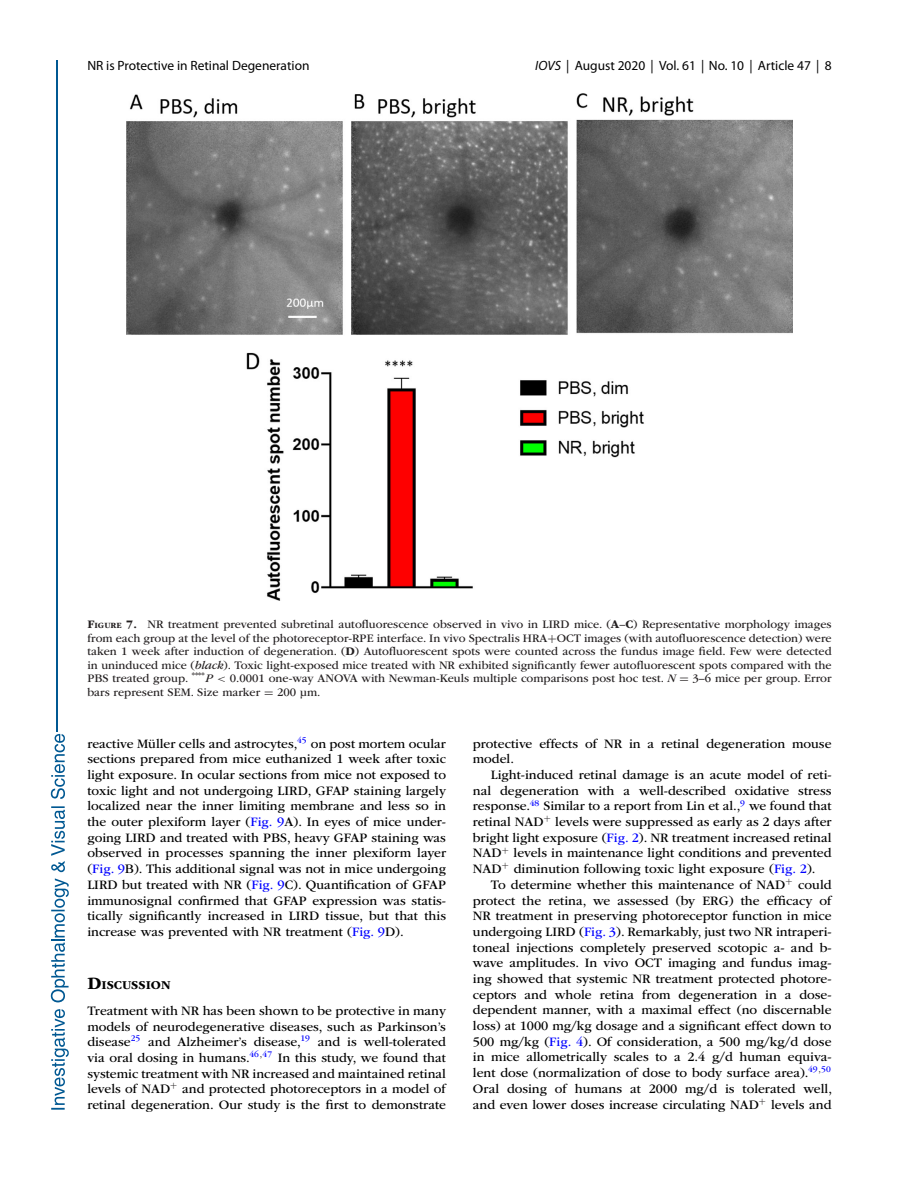
<style>
.page{position:relative;width:918px;height:1188px;background:#fff}
.page>*{position:absolute;margin:0;border:0;box-sizing:border-box;transform-origin:0 0}
.t1{font:13.5px/15.8px "ITC Garamond Std";color:#000;text-align:justify}
.t2{font:13.5px "Myriad Pro";color:#000}
.t3{font:700 12.6px "ITC Garamond Std";color:#000}
.t4{font:12px/13.5px "ITC Garamond Std";color:#231f20;text-align:justify}
.s1{font-style:italic}
.s2{font-weight:700}
.s3{font-weight:700;font-size:8.4px}
.s4{font-family:"MTSY"}
.s5{font-family:"RMTMI"}
.s6{color:#00f}
.s7{font-size:18px}
</style>
<div class="page">
<hr style="left:57px;top:60px;width:1px;height:672px;background:#005892">
<svg style="left:51px;top:734px;width:18px;height:376px"></svg>
<img style="left:126px;top:93px;width:666px;height:507px">
<p class="t2" style="left:87px;top:57px;width:224px">NR is Protective in Retinal Degeneration</p>
<p class="t2" style="left:535px;top:57px;width:298px"><span class="s1">IOVS</span> | August 2020 | Vol. 61 | No. 10 | Article 47 | 8</p>
<p class="t4" style="left:87px;top:619px;width:746px"><span class="s2">F</span><span class="s3">IGURE</span> <span class="s2">7.</span> NR treatment prevented subretinal autofluorescence observed in vivo in LIRD mice. (<span class="s2">A</span>–<span class="s2">C</span>) Representative morphology images from each group at the level of the photoreceptor-RPE interface. In vivo Spectralis HRA<span class="s4">+</span>OCT images (with autofluorescence detection) were taken 1 week after induction of degeneration. (<span class="s2">D</span>) Autofluorescent spots were counted across the fundus image field. Few were detected in uninduced mice (<span class="s1">black</span>). Toxic light-exposed mice treated with NR exhibited significantly fewer autofluorescent spots compared with the PBS treated group. <sup>****</sup><span class="s1">P</span> <span class="s5">&lt;</span> 0.0001 one-way ANOVA with Newman-Keuls multiple comparisons post hoc test. <span class="s1">N</span> <span class="s4">=</span> 3–6 mice per group. Error bars represent SEM. Size marker <span class="s4">=</span> 200 μm.</p>
<p class="t1" style="left:87px;top:737px;width:360px">reactive Müller cells and astrocytes,<sup>45</sup> on post mortem ocular sections prepared from mice euthanized 1 week after toxic light exposure. In ocular sections from mice not exposed to toxic light and not undergoing LIRD, GFAP staining largely localized near the inner limiting membrane and less so in the outer plexiform layer (<span class="s6">Fig. 9</span>A). In eyes of mice under&shy;going LIRD and treated with PBS, heavy GFAP staining was observed in processes spanning the inner plexiform layer (<span class="s6">Fig. 9</span>B). This additional signal was not in mice undergoing LIRD but treated with NR (<span class="s6">Fig. 9</span>C). Quantification of GFAP immunosignal confirmed that GFAP expression was statis&shy;tically significantly increased in LIRD tissue, but that this increase was prevented with NR treatment (<span class="s6">Fig. 9</span>D).</p>
<p class="t3" style="left:87px;top:980px;width:85px"><span class="s7">D</span>ISCUSSION</p>
<p class="t1" style="left:87px;top:1004px;width:360px">Treatment with NR has been shown to be protective in many models of neurodegenerative diseases, such as Parkinson’s disease<sup>25</sup> and Alzheimer’s disease,<sup>19</sup> and is well-tolerated via oral dosing in humans.<sup>46</sup><sup>,</sup><sup>47</sup> In this study, we found that systemic treatment with NR increased and maintained retinal levels of NAD<sup>+</sup> and protected photoreceptors in a model of retinal degeneration. Our study is the first to demonstrate</p>
<p class="t1" style="left:473px;top:737px;width:360px">protective effects of NR in a retinal degeneration mouse model.</p>
<p class="t1" style="left:473px;top:768px;width:360px;text-indent:18px">Light-induced retinal damage is an acute model of reti&shy;nal degeneration with a well-described oxidative stress response.<sup>48</sup> Similar to a report from Lin et al.,<sup>9</sup> we found that retinal NAD<sup>+</sup> levels were suppressed as early as 2 days after bright light exposure (<span class="s6">Fig. 2</span>). NR treatment increased retinal NAD<sup>+</sup> levels in maintenance light conditions and prevented NAD<sup>+</sup> diminution following toxic light exposure (<span class="s6">Fig. 2</span>).</p>
<p class="t1" style="left:473px;top:878px;width:361px;text-indent:18px">To determine whether this maintenance of NAD<sup>+</sup> could protect the retina, we assessed (by ERG) the efficacy of NR treatment in preserving photoreceptor function in mice undergoing LIRD (<span class="s6">Fig. 3</span>). Remarkably, just two NR intraperi&shy;toneal injections completely preserved scotopic a- and b&shy;wave amplitudes. In vivo OCT imaging and fundus imag&shy;ing showed that systemic NR treatment protected photore&shy;ceptors and whole retina from degeneration in a dose&shy;dependent manner, with a maximal effect (no discernable loss) at 1000 mg/kg dosage and a significant effect down to 500 mg/kg (<span class="s6">Fig. 4</span>). Of consideration, a 500 mg/kg/d dose in mice allometrically scales to a 2.4 g/d human equiva&shy;lent dose (normalization of dose to body surface area).<sup>49</sup><sup>,</sup><sup>50<br></sup>Oral dosing of humans at 2000 mg/d is tolerated well, and even lower doses increase circulating NAD<sup>+</sup> levels and</p>
</div>
